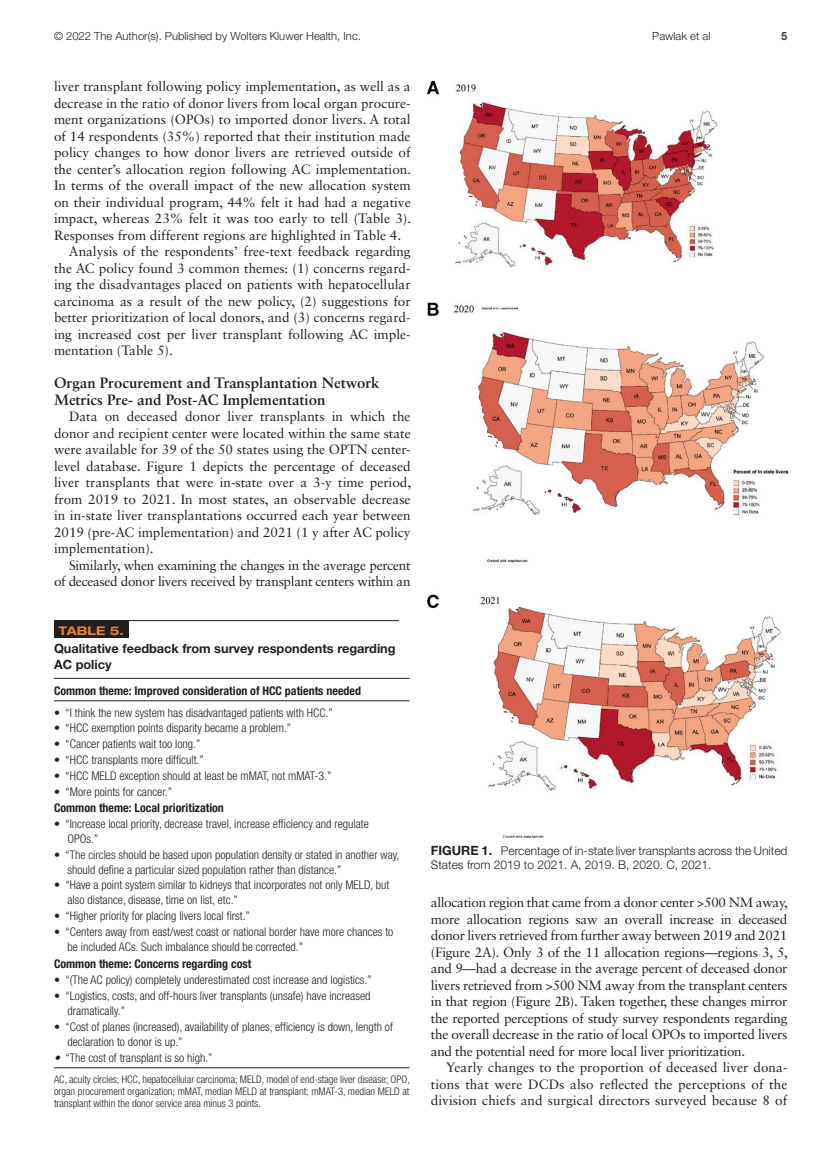
<style>
.page{position:relative;width:837px;height:1161px;background:#fff}
.page>*{position:absolute;margin:0;border:0;box-sizing:border-box;transform-origin:0 0}
.t1{font:700 15px/16.5px "Sabon LT Std";color:#231f20}
.t2{font:13.5px/16.5px "Sabon LT Std";color:#231f20;text-align:justify}
.t3{font:13.5px/16.5px "Sabon LT Std";letter-spacing:-.02em;color:#231f20;text-align:right}
.t4{font:700 12.75px/16.5px "Helvetica Neue LT Std";color:#231f20}
.t5{font:300 condensed 12px/15px "Helvetica Neue LT Std";color:#231f20}
.t6{font:700 condensed 12px "Helvetica Neue LT Std";color:#231f20}
.t7{font:300 12px/13.5px "Helvetica Neue LT Std";color:#231f20}
.t8{font:700 expanded 12px "Helvetica Neue LT Std";color:#e38634}
.t9{font:300 11.25px "Helvetica Neue LT Std";color:#231f20}
.t10{font:500 11.25px "Helvetica Neue LT Std";color:#231f20}
.t11{font:300 condensed 10.5px/12px "Helvetica Neue LT Std";color:#231f20;text-align:justify}
.s1{font-style:italic}
.s2{font-weight:700;font-size:12.75px}
</style>
<div class="page">
<hr style="left:54px;top:678px;width:356px;height:1px;background:#231f20">
<hr style="left:54px;top:700px;width:356px;height:1px;background:#231f20">
<hr style="left:54px;top:1067px;width:356px;height:1px;background:#231f20">
<div style="left:54px;top:621px;width:75px;height:17px;background:#231f20"></div>
<hr style="left:54px;top:620px;width:345px;height:1px;background:#231f20">
<img style="left:428px;top:81px;width:359px;height:757px">
<p class="t9" style="left:54px;top:29px;width:309px">© 2022 The Author(s). Published by Wolters Kluwer Health, Inc.</p>
<p class="t9" style="left:652px;top:29px;width:60px">Pawlak et al</p>
<p class="t10" style="left:781px;top:29px;width:8px">5</p>
<p class="t2" style="left:54px;top:78px;width:358px">liver transplant following policy implementation, as well as a</p>
<p class="t2" style="left:54px;top:95px;width:358px">decrease in the ratio of donor livers from local organ procure-</p>
<p class="t2" style="left:54px;top:111px;width:358px">ment organizations (OPOs) to imported donor livers. A total</p>
<p class="t2" style="left:54px;top:128px;width:358px">of 14 respondents (35%) reported that their institution made</p>
<p class="t2" style="left:54px;top:144px;width:358px">policy changes to how donor livers are retrieved outside of</p>
<p class="t2" style="left:54px;top:161px;width:359px">the center’s allocation region following AC implementation.</p>
<p class="t2" style="left:54px;top:177px;width:358px">In terms of the overall impact of the new allocation system</p>
<p class="t2" style="left:54px;top:194px;width:358px">on their individual program, 44% felt it had had a negative</p>
<p class="t2" style="left:54px;top:210px;width:359px">impact, whereas 23% felt it was too early to tell (Table 3).</p>
<p class="t2" style="left:54px;top:227px;width:349px">Responses from different regions are highlighted in Table 4.</p>
<p class="t2" style="left:69px;top:243px;width:343px">Analysis of the respondents’ free-text feedback regarding</p>
<p class="t2" style="left:54px;top:260px;width:358px">the AC policy found 3 common themes: (1) concerns regard-</p>
<p class="t2" style="left:54px;top:276px;width:358px">ing the disadvantages placed on patients with hepatocellular</p>
<p class="t2" style="left:54px;top:293px;width:358px">carcinoma as a result of the new policy, (2) suggestions for</p>
<p class="t2" style="left:54px;top:309px;width:358px">better prioritization of local donors, and (3) concerns regard-</p>
<p class="t2" style="left:54px;top:326px;width:358px">ing increased cost per liver transplant following AC imple-</p>
<p class="t2" style="left:54px;top:342px;width:120px">mentation (Table 5).</p>
<p class="t1" style="left:54px;top:375px;width:327px">Organ Procurement and Transplantation Network<br>Metrics Pre- and Post-AC Implementation</p>
<p class="t2" style="left:54px;top:408px;width:359px;text-indent:15px">Data on deceased donor liver transplants in which the donor and recipient center were located within the same state were available for 39 of the 50 states using the OPTN center&shy;level database. Figure 1 depicts the percentage of deceased liver transplants that were in-state over a 3-y time period, from 2019 to 2021. In most states, an observable decrease in in-state liver transplantations occurred each year between 2019 (pre-AC implementation) and 2021 (1 y after AC policy implementation).</p>
<p class="t3" style="left:54px;top:557px;width:358px">Similarly, when examining the changes in the average percent of deceased donor livers received by transplant centers within an</p>
<p class="t8" style="left:58px;top:623px;width:67px">TABLE 5.</p>
<p class="t4" style="left:54px;top:639px;width:343px">Qualitative feedback from survey respondents regarding<br>AC policy</p>
<p class="t6" style="left:54px;top:683px;width:309px">Common theme: Improved consideration of HCC patients needed</p>
<p class="t5" style="left:54px;top:705px;width:280px">• “I think the new system has disadvantaged patients with HCC.”</p>
<p class="t5" style="left:54px;top:720px;width:239px">• “HCC exemption points disparity became a problem.”</p>
<p class="t5" style="left:54px;top:736px;width:148px">• “Cancer patients wait too long.”</p>
<p class="t5" style="left:54px;top:752px;width:151px">• “HCC transplants more difficult.”</p>
<p class="t5" style="left:54px;top:768px;width:279px">• “HCC MELD exception should at least be mMAT, not mMAT-3.”</p>
<p class="t5" style="left:54px;top:784px;width:119px">• “More points for cancer.”</p>
<p class="t6" style="left:54px;top:801px;width:171px">Common theme: Local prioritization</p>
<p class="t5" style="left:68px;top:816px;width:303px;text-indent:-14px">• “Increase local priority, decrease travel, increase efficiency and regulate<br>OPOs.”</p>
<p class="t5" style="left:68px;top:847px;width:333px;text-indent:-14px">• “The circles should be based upon population density or stated in another way, should define a particular sized population rather than distance.”</p>
<p class="t5" style="left:68px;top:877px;width:323px;text-indent:-14px">• “Have a point system similar to kidneys that incorporates not only MELD, but also distance, disease, time on list, etc.”</p>
<p class="t5" style="left:54px;top:909px;width:197px">• “Higher priority for placing livers local first.”</p>
<p class="t5" style="left:68px;top:925px;width:327px;text-indent:-14px">• “Centers away from east/west coast or national border have more chances to be included ACs. Such imbalance should be corrected.”</p>
<p class="t6" style="left:54px;top:956px;width:199px">Common theme: Concerns regarding cost</p>
<p class="t5" style="left:54px;top:972px;width:319px">• “(The AC policy) completely underestimated cost increase and logistics.”</p>
<p class="t5" style="left:68px;top:988px;width:304px;text-indent:-14px">• “Logistics, costs, and off-hours liver transplants (unsafe) have increased dramatically.”</p>
<p class="t5" style="left:68px;top:1019px;width:327px;text-indent:-14px">• “Cost of planes (increased), availability of planes, efficiency is down, length of declaration to donor is up.”</p>
<p class="t5" style="left:54px;top:1050px;width:160px"><span class="s1">•</span> “The cost of transplant is so high.”</p>
<p class="t11" style="left:54px;top:1073px;width:357px">AC, acuity circles; HCC, hepatocellular carcinoma; MELD, model of end-stage liver disease; OPO, organ procurement organization; mMAT, median MELD at transplant; mMAT-3, median MELD at transplant within the donor service area minus 3 points.</p>
<p class="t7" style="left:431px;top:844px;width:358px"><span class="s2">FIGURE 1.</span> Percentage of in-state liver transplants across the United<br>States from 2019 to 2021. A‚ 2019. B‚ 2020. C‚ 2021.</p>
<p class="t2" style="left:431px;top:894px;width:359px">allocation region that came from a donor center &gt;500 NM away, more allocation regions saw an overall increase in deceased donor livers retrieved from further away between 2019 and 2021 (Figure 2A). Only 3 of the 11 allocation regions—regions 3, 5, and 9—had a decrease in the average percent of deceased donor livers retrieved from &gt;500 NM away from the transplant centers in that region (Figure 2B). Taken together, these changes mirror the reported perceptions of study survey respondents regarding the overall decrease in the ratio of local OPOs to imported livers and the potential need for more local liver prioritization.</p>
<p class="t2" style="left:431px;top:1059px;width:358px;text-indent:15px">Yearly changes to the proportion of deceased liver dona&shy;tions that were DCDs also reflected the perceptions of the division chiefs and surgical directors surveyed because 8 of</p>
</div>
